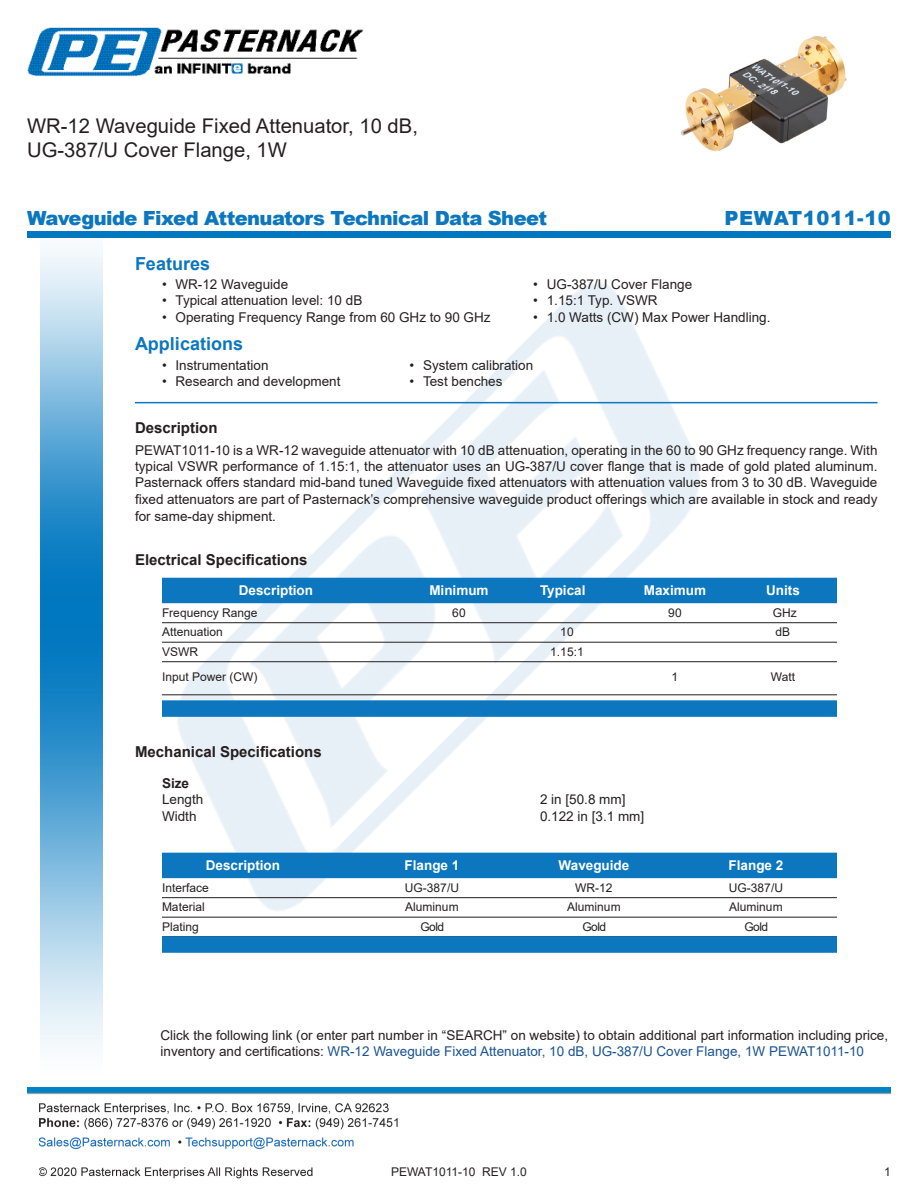
<style>
.page{position:relative;width:918px;height:1188px;background:#fff}
.page>*{position:absolute;margin:0;border:0;box-sizing:border-box;transform-origin:0 0}
.Web_Description_Para{font:20.25px/24.3px "Arial";color:#231f20}
.t1{font:900 19.5px "Arial";letter-spacing:-.03em;color:#0c77be}
.t2{font:900 19.5px "Arial";letter-spacing:.03em;color:#0c77be}
.Head1{font:700 18px "Arial";color:#0c77be}
.Head1-2{font:700 15px "Arial";color:#231f20}
.MarketingDescription{font:13.5px/16.5px "Arial";color:#231f20;text-align:justify}
.Description_and_PN_L{font:13.5px/16.2px "Arial";color:#231f20}
.Table-Header{font:700 13.5px "Arial";color:#fff}
.Specs_Para{font:13.5px "Arial";color:#231f20}
.Table_Header_Connect{font:700 13.5px "Arial";color:#fff}
.Head2{font:700 13.5px "Arial";color:#231f20}
.Table-Body{font:12px "Arial";color:#231f20}
.Table_Body_Connector{font:12px "Arial";color:#231f20}
.s1{color:#1a5392}
</style>
<div class="page">
<img style="left:39px;top:1103px;width:359px;height:76px">
<img style="left:102px;top:248px;width:719px;height:722px">
<img style="left:27px;top:1088px;width:864px;height:7px">
<img style="left:40px;top:237px;width:62px;height:811px">
<div style="left:27px;top:231px;width:864px;height:6px;background:#0177c0"></div>
<img style="left:27px;top:27px;width:337px;height:50px">
<hr style="left:135px;top:402px;width:743px;height:1px;background:#0c77be">
<div style="left:162px;top:578px;width:675px;height:25px;background:#0c77be"></div>
<hr style="left:162px;top:622px;width:675px;height:1px;background:#231f20">
<hr style="left:162px;top:642px;width:675px;height:1px;background:#231f20">
<hr style="left:162px;top:661px;width:675px;height:1px;background:#231f20">
<hr style="left:162px;top:695px;width:675px;height:1px;background:#231f20">
<div style="left:162px;top:700px;width:675px;height:17px;background:#0c77be"></div>
<div style="left:162px;top:853px;width:675px;height:25px;background:#0c77be"></div>
<hr style="left:162px;top:897px;width:675px;height:1px;background:#231f20">
<hr style="left:162px;top:917px;width:675px;height:1px;background:#231f20">
<div style="left:162px;top:936px;width:675px;height:17px;background:#0c77be"></div>
<img style="left:681px;top:36px;width:166px;height:116px">
<h1 class="Web_Description_Para" style="left:27px;top:114px;width:392px">WR-12 Waveguide Fixed Attenuator, 10 dB,<br>UG-387/U Cover Flange, 1W</h1>
<p class="t1" style="left:27px;top:204px;width:522px">Waveguide Fixed Attenuators Technical Data Sheet</p>
<p class="t2" style="left:724px;top:204px;width:168px">PEWAT1011-10</p>
<p class="Head1" style="left:135px;top:251px;width:77px">Features</p>
<p class="MarketingDescription" style="left:162px;top:276px;width:128px">• WR-12 Waveguide</p>
<p class="MarketingDescription" style="left:162px;top:292px;width:202px">• Typical attenuation level: 10 dB</p>
<p class="MarketingDescription" style="left:162px;top:309px;width:330px">• Operating Frequency Range from 60 GHz to 90 GHz</p>
<p class="MarketingDescription" style="left:533px;top:276px;width:161px">• UG-387/U Cover Flange</p>
<p class="MarketingDescription" style="left:533px;top:292px;width:126px">• 1.15:1 Typ. VSWR</p>
<p class="MarketingDescription" style="left:533px;top:309px;width:239px">• 1.0 Watts (CW) Max Power Handling.</p>
<p class="Head1" style="left:135px;top:331px;width:110px">Applications</p>
<p class="MarketingDescription" style="left:162px;top:356px;width:108px">• Instrumentation</p>
<p class="MarketingDescription" style="left:162px;top:373px;width:180px">• Research and development</p>
<p class="MarketingDescription" style="left:410px;top:356px;width:125px">• System calibration</p>
<p class="MarketingDescription" style="left:410px;top:373px;width:95px">• Test benches</p>
<p class="Head1-2" style="left:135px;top:418px;width:84px">Description</p>
<p class="MarketingDescription" style="left:135px;top:442px;width:744px">PEWAT1011-10 is a WR-12 waveguide attenuator with 10 dB attenuation, operating in the 60 to 90 GHz frequency range. With typical VSWR performance of 1.15:1, the attenuator uses an UG-387/U cover flange that is made of gold plated aluminum.<br>Pasternack offers standard mid-band tuned Waveguide fixed attenuators with attenuation values from 3 to 30 dB. Waveguide fixed attenuators are part of Pasternack’s comprehensive waveguide product offerings which are available in stock and ready for same-day shipment.</p>
<p class="Head1-2" style="left:135px;top:549px;width:174px">Electrical Specifications</p>
<p class="Table-Header" style="left:239px;top:581px;width:76px">Description</p>
<p class="Table-Header" style="left:429px;top:581px;width:61px">Minimum</p>
<p class="Table-Header" style="left:540px;top:581px;width:47px">Typical</p>
<p class="Table-Header" style="left:644px;top:581px;width:64px">Maximum</p>
<p class="Table-Header" style="left:766px;top:581px;width:35px">Units</p>
<p class="Table-Body" style="left:162px;top:604px;width:97px">Frequency Range</p>
<p class="Table-Body" style="left:452px;top:604px;width:15px">60</p>
<p class="Table-Body" style="left:668px;top:604px;width:15px">90</p>
<p class="Table-Body" style="left:773px;top:604px;width:25px">GHz</p>
<p class="Table-Body" style="left:162px;top:624px;width:62px">Attenuation</p>
<p class="Table-Body" style="left:560px;top:624px;width:15px">10</p>
<p class="Table-Body" style="left:776px;top:624px;width:16px">dB</p>
<p class="Table-Body" style="left:162px;top:643px;width:37px">VSWR</p>
<p class="Table-Body" style="left:550px;top:643px;width:35px">1.15:1</p>
<p class="Table-Body" style="left:162px;top:669px;width:97px">Input Power (CW)</p>
<p class="Table-Body" style="left:672px;top:669px;width:8px">1</p>
<p class="Table-Body" style="left:771px;top:669px;width:26px">Watt</p>
<p class="Head1-2" style="left:135px;top:741px;width:188px">Mechanical Specifications</p>
<p class="Head2" style="left:162px;top:774px;width:29px">Size</p>
<p class="Specs_Para" style="left:162px;top:790px;width:43px">Length</p>
<p class="Specs_Para" style="left:540px;top:790px;width:87px">2 in [50.8 mm]</p>
<p class="Specs_Para" style="left:162px;top:807px;width:36px">Width</p>
<p class="Specs_Para" style="left:540px;top:807px;width:106px">0.122 in [3.1 mm]</p>
<p class="Table_Header_Connect" style="left:206px;top:856px;width:76px">Description</p>
<p class="Table_Header_Connect" style="left:405px;top:856px;width:56px">Flange 1</p>
<p class="Table_Header_Connect" style="left:559px;top:856px;width:72px">Waveguide</p>
<p class="Table_Header_Connect" style="left:729px;top:856px;width:56px">Flange 2</p>
<p class="Table_Body_Connector" style="left:162px;top:879px;width:48px">Interface</p>
<p class="Table_Body_Connector" style="left:405px;top:879px;width:56px">UG-387/U</p>
<p class="Table_Body_Connector" style="left:575px;top:879px;width:39px">WR-12</p>
<p class="Table_Body_Connector" style="left:729px;top:879px;width:56px">UG-387/U</p>
<p class="Table_Body_Connector" style="left:162px;top:899px;width:44px">Material</p>
<p class="Table_Body_Connector" style="left:405px;top:899px;width:55px">Aluminum</p>
<p class="Table_Body_Connector" style="left:567px;top:899px;width:55px">Aluminum</p>
<p class="Table_Body_Connector" style="left:729px;top:899px;width:55px">Aluminum</p>
<p class="Table_Body_Connector" style="left:162px;top:918px;width:38px">Plating</p>
<p class="Table_Body_Connector" style="left:421px;top:918px;width:25px">Gold</p>
<p class="Table_Body_Connector" style="left:583px;top:918px;width:25px">Gold</p>
<p class="Table_Body_Connector" style="left:745px;top:918px;width:25px">Gold</p>
<p class="Description_and_PN_L" style="left:160px;top:1027px;width:729px">Click the following link (or enter part number in “SEARCH” on website) to obtain additional part information including price, inventory and certifications: <span class="s1">WR-12 Waveguide Fixed Attenuator, 10 dB, UG-387/U Cover Flange, 1W PEWAT1011-10</span></p>
<p class="Table-Body" style="left:391px;top:1163px;width:137px">PEWAT1011-10 REV 1.0</p>
<p class="Table-Body" style="left:884px;top:1163px;width:8px">1</p>
</div>
